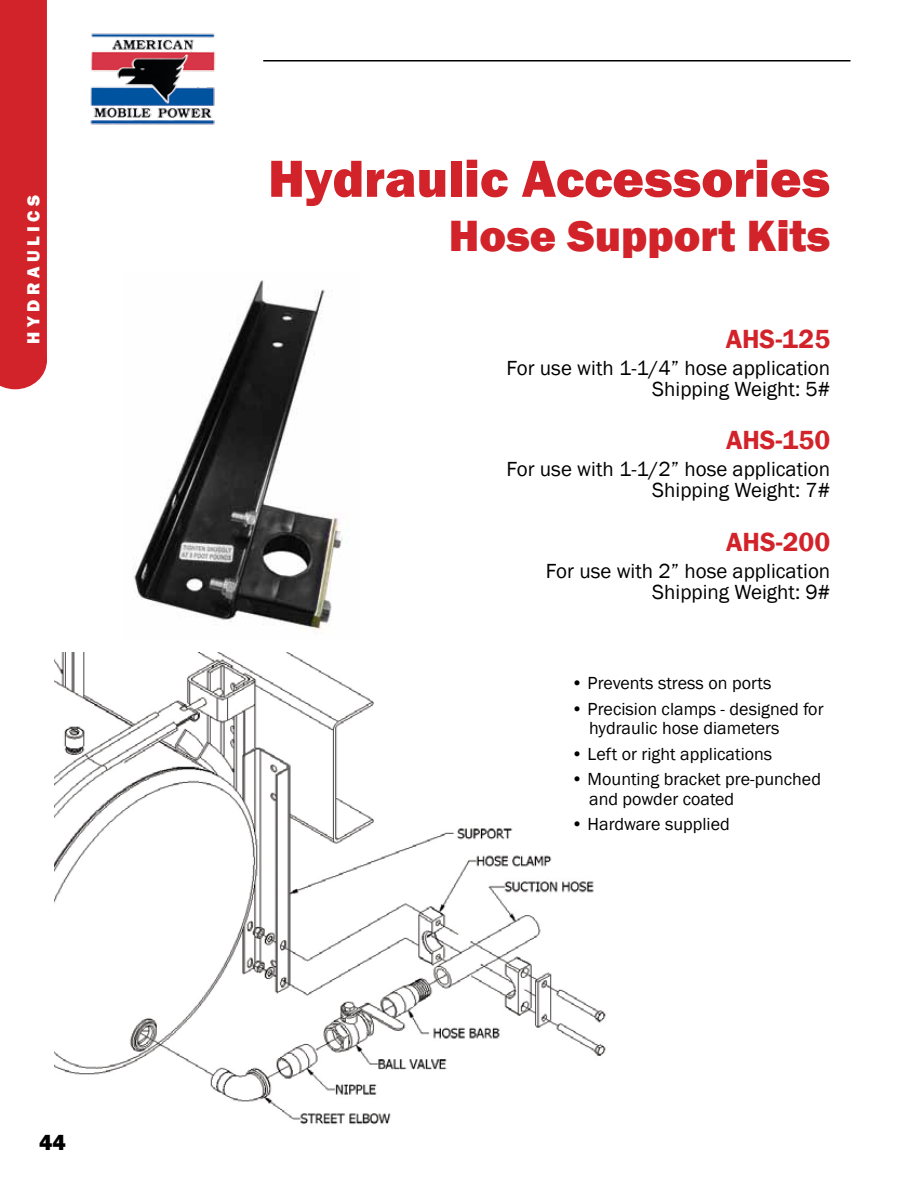
<style>
.page{position:relative;width:918px;height:1188px;background:#fff}
.page>*{position:absolute;margin:0;border:0;box-sizing:border-box;transform-origin:0 0}
.t1{font:800 54px "Franklin Gothic";color:#d2232a}
.t2{font:800 45px "Franklin Gothic";color:#d2232a}
.t3{font:600 27px "Franklin Gothic";color:#d2232a}
.t4{font:800 22.5px "Franklin Gothic";color:#000}
.t5{font:21px/21px "Franklin Gothic";color:#000;text-align:right}
.t6{font:18px/19.5px "Franklin Gothic";color:#000}
.t7{font:800 18px "Franklin Gothic";letter-spacing:.25em;color:#fff}
</style>
<div class="page">
<div style="left:0;top:0;width:47px;height:389px;background:#d2232a"></div>
<hr style="left:263px;top:60px;width:587px;height:2px;background:#000">
<img style="left:90px;top:33px;width:126px;height:92px">
<img style="left:54px;top:652px;width:552px;height:473px">
<img style="left:133px;top:280px;width:210px;height:354px">
<p class="t7" style="left:22px;top:344px;width:150px;rotate:-90deg">HYDRAULICS</p>
<p class="t4" style="left:39px;top:1128px;width:28px">44</p>
<h1 class="t1" style="left:268px;top:144px;width:564px">Hydraulic Accessories</h1>
<h2 class="t2" style="left:449px;top:207px;width:383px">Hose Support Kits</h2>
<h3 class="t3" style="left:726px;top:322px;width:106px">AHS-125</h3>
<p class="t5" style="left:507px;top:358px;width:325px">For use with 1-1/4” hose application<br>Shipping Weight: 5#</p>
<h3 class="t3" style="left:726px;top:424px;width:106px">AHS-150</h3>
<p class="t5" style="left:507px;top:459px;width:325px">For use with 1-1/2” hose application<br>Shipping Weight: 7#</p>
<h3 class="t3" style="left:726px;top:525px;width:106px">AHS-200</h3>
<p class="t5" style="left:546px;top:561px;width:286px">For use with 2” hose application<br>Shipping Weight: 9#</p>
<p class="t6" style="left:571px;top:674px;width:202px">• Prevents stress on ports</p>
<p class="t6" style="left:589px;top:699px;width:236px;text-indent:-18px">• Precision clamps - designed for hydraulic hose diameters</p>
<p class="t6" style="left:571px;top:744px;width:203px">• Left or right applications</p>
<p class="t6" style="left:589px;top:770px;width:233px;text-indent:-18px">• Mounting bracket pre-punched and powder coated</p>
<p class="t6" style="left:571px;top:815px;width:160px">• Hardware supplied</p>
</div>
